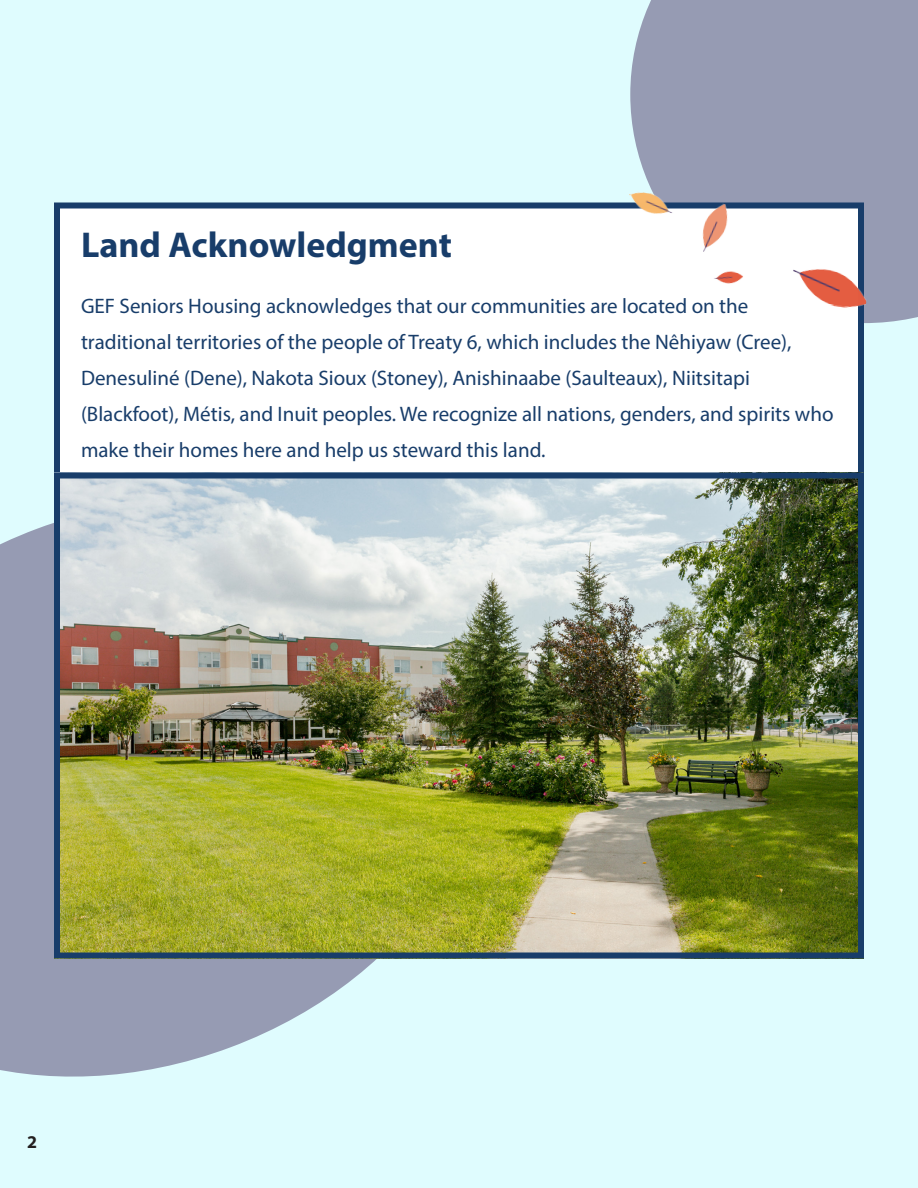
<style>
.page{position:relative;width:918px;height:1188px;background:#dffcfe}
.page>*{position:absolute;margin:0;border:0;box-sizing:border-box;transform-origin:0 0}
.Title_4_blue{font:700 36px "Myriad Pro";color:#183d6a}
.Land_text{font:21px/36px "Myriad Pro";color:#183d6a}
.Page_L{font:700 18px "Myriad Pro";color:#231f20}
</style>
<div class="page">
<svg style="left:0;top:523px;width:526px;height:554px;fill:#969bb3"></svg>
<div style="left:630px;top:0;width:288px;height:323px;background:#969bb3"></div>
<div style="left:54px;top:202px;width:810px;height:594px;background:#fff;border:6px solid #183d6a"></div>
<img style="left:61px;top:479px;width:796px;height:472px">
<div style="left:54px;top:472px;width:810px;height:486px;border:6px solid #183d6a"></div>
<img style="left:618px;top:191px;width:259px;height:119px">
<p class="Title_4_blue" style="left:81px;top:221px;width:372px">Land Acknowledgment</p>
<p class="Land_text" style="left:81px;top:287px;width:754px">GEF Seniors Housing acknowledges that our communities are located on the traditional territories of the people of Treaty 6, which includes the Nêhiyaw (Cree), Denesuliné (Dene), Nakota Sioux (Stoney), Anishinaabe (Saulteaux), Niitsitapi (Blackfoot), Métis, and Inuit peoples. We recognize all nations, genders, and spirits who make their homes here and help us steward this land.</p>
<p class="Page_L" style="left:27px;top:1130px;width:11px">2</p>
</div>
